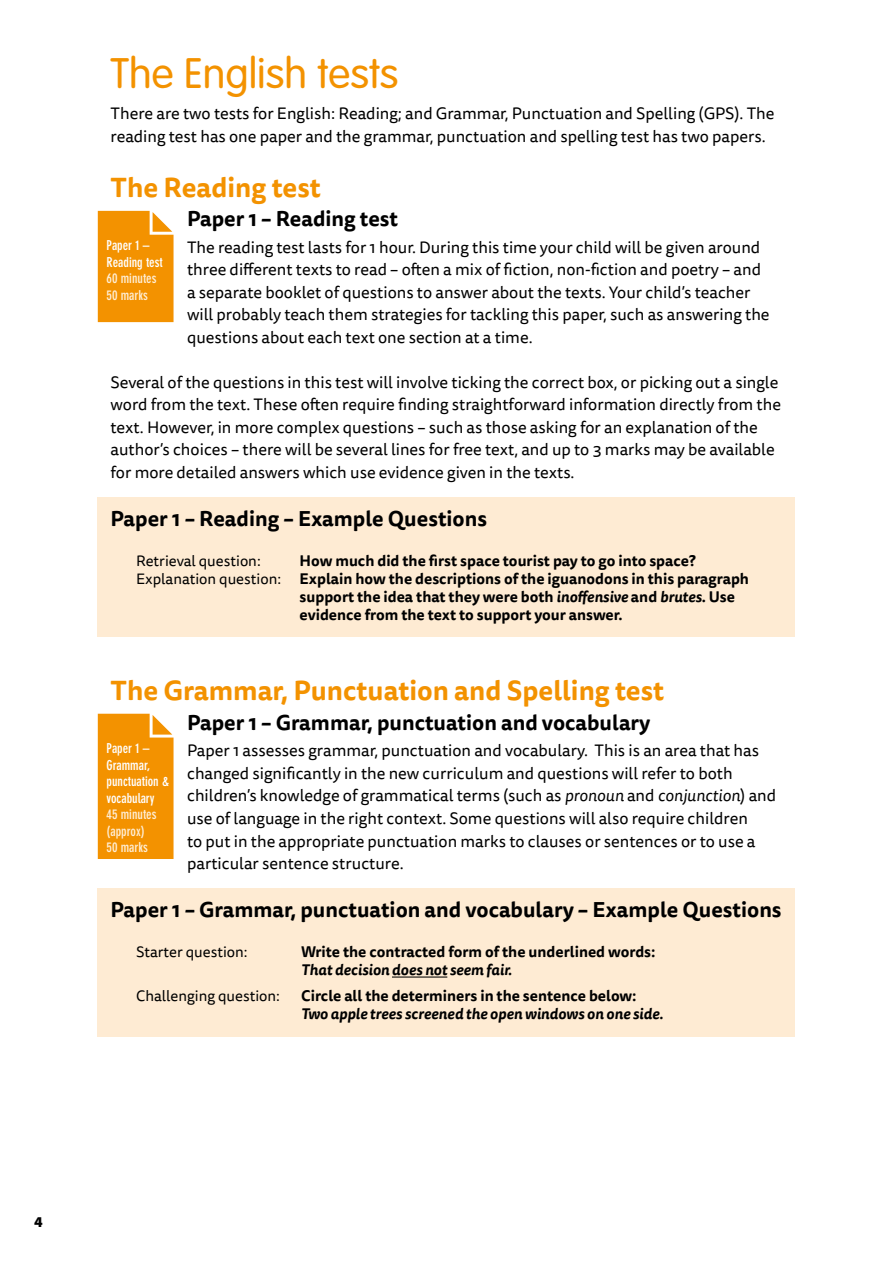
<style>
.page{position:relative;width:893px;height:1263px;background:#fff}
.page>*{position:absolute;margin:0;border:0;box-sizing:border-box;transform-origin:0 0}
.t1{font:300 42px "VAG Rounded";color:#f39200}
.t2{font:700 27px "Tisa Sans Pro";color:#f39200}
.t3{font:700 21px "Tisa Sans Pro";color:#000}
.t4{font:16.5px/22.5px "Tisa Sans Pro";color:#000}
.t5{font:700 15px "Tisa Sans Pro";color:#000}
.t6{font:italic 700 15px "Tisa Sans Pro";color:#000}
.t7{font:15px "Tisa Sans Pro";color:#000}
.t8{font:900 15px "Myriad Pro";color:#000}
.t9{font:700 condensed 13.5px/16.5px "DIN Neuzeit Grotesk";color:#fff}
.t10{font:700 condensed 13.5px/16.5px "DIN Neuzeit Grotesk";color:#ffeed5}
.s1{font-weight:400}
.s2{font-style:italic}
</style>
<div class="page">
<div style="left:98px;top:497px;width:697px;height:47px;background:#feebd3"></div>
<div style="left:98px;top:542px;width:697px;height:41px;background:#feebd3"></div>
<div style="left:98px;top:560px;width:697px;height:77px;background:#feebd3"></div>
<div style="left:98px;top:889px;width:697px;height:46px;background:#feebd3"></div>
<div style="left:98px;top:933px;width:697px;height:41px;background:#feebd3"></div>
<div style="left:98px;top:951px;width:697px;height:41px;background:#feebd3"></div>
<hr style="left:392px;top:976px;width:55px;height:1px;background:#000">
<div style="left:98px;top:978px;width:697px;height:40px;background:#feebd3"></div>
<div style="left:98px;top:996px;width:697px;height:40px;background:#feebd3"></div>
<div style="left:98px;top:211px;width:76px;height:111px;background:#f39200"></div>
<div style="left:98px;top:714px;width:76px;height:145px;background:#f39200"></div>
<h1 class="t1" style="left:111px;top:49px;width:290px">The English tests</h1>
<p class="t4" style="left:111px;top:103px;width:665px">There are two tests for English: Reading; and Grammar, Punctuation and Spelling (GPS). The reading test has one paper and the grammar, punctuation and spelling test has two papers.</p>
<h2 class="t2" style="left:111px;top:167px;width:212px">The Reading test</h2>
<p class="t3" style="left:187px;top:203px;width:213px">Paper 1 – Reading test</p>
<p class="t4" style="left:187px;top:236px;width:584px">The reading test lasts for 1 hour. During this time your child will be given around three different texts to read – often a mix of fiction, non-fiction and poetry – and a separate booklet of questions to answer about the texts. Your child’s teacher will probably teach them strategies for tackling this paper, such as answering the questions about each text one section at a time.</p>
<p class="t4" style="left:111px;top:371px;width:672px">Several of the questions in this test will involve ticking the correct box, or picking out a single word from the text. These often require finding straightforward information directly from the text. However, in more complex questions – such as those asking for an explanation of the author’s choices – there will be several lines for free text, and up to 3 marks may be available for more detailed answers which use evidence given in the texts.</p>
<p class="t3" style="left:111px;top:503px;width:378px">Paper 1 – Reading – Example Questions</p>
<p class="t7" style="left:136px;top:551px;width:126px">Retrieval question:</p>
<p class="t5" style="left:300px;top:549px;width:398px">How much did the first space tourist pay to go into space?</p>
<p class="t5" style="left:136px;top:567px;width:614px"><span class="s1">Explanation question:</span> Explain how the descriptions of the iguanodons in this paragraph</p>
<p class="t5" style="left:300px;top:585px;width:437px">support the idea that they were both <span class="s2">inoffensive</span> and <span class="s2">brutes</span>. Use</p>
<p class="t5" style="left:300px;top:603px;width:324px">evidence from the text to support your answer.</p>
<p class="t9" style="left:107px;top:237px;width:58px">Paper 1 –<br>Reading test</p>
<p class="t10" style="left:107px;top:270px;width:51px">60 minutes<br>50 marks</p>
<h2 class="t2" style="left:111px;top:671px;width:555px">The Grammar, Punctuation and Spelling test</h2>
<p class="t3" style="left:187px;top:707px;width:465px">Paper 1 – Grammar, punctuation and vocabulary</p>
<p class="t4" style="left:187px;top:740px;width:591px">Paper 1 assesses grammar, punctuation and vocabulary. This is an area that has changed significantly in the new curriculum and questions will refer to both children’s knowledge of grammatical terms (such as <span class="s2">pronoun</span> and <span class="s2">conjunction</span>) and use of language in the right context. Some questions will also require children<br>to put in the appropriate punctuation marks to clauses or sentences or to use a particular sentence structure.</p>
<p class="t3" style="left:111px;top:894px;width:673px">Paper 1 – Grammar, punctuation and vocabulary – Example Questions</p>
<p class="t7" style="left:136px;top:942px;width:113px">Starter question:</p>
<p class="t5" style="left:301px;top:940px;width:356px">Write the contracted form of the underlined words:</p>
<p class="t6" style="left:301px;top:958px;width:213px">That decision does not seem fair.</p>
<p class="t7" style="left:136px;top:986px;width:145px">Challenging question:</p>
<p class="t5" style="left:301px;top:985px;width:337px">Circle all the determiners in the sentence below:</p>
<p class="t6" style="left:301px;top:1003px;width:364px">Two apple trees screened the open windows on one side.</p>
<p class="t9" style="left:107px;top:740px;width:64px">Paper 1 –<br>Grammar, punctuation &amp; vocabulary</p>
<p class="t10" style="left:107px;top:806px;width:51px">45 minutes (approx)<br>50 marks</p>
<p class="t8" style="left:34px;top:1214px;width:10px">4</p>
</div>
